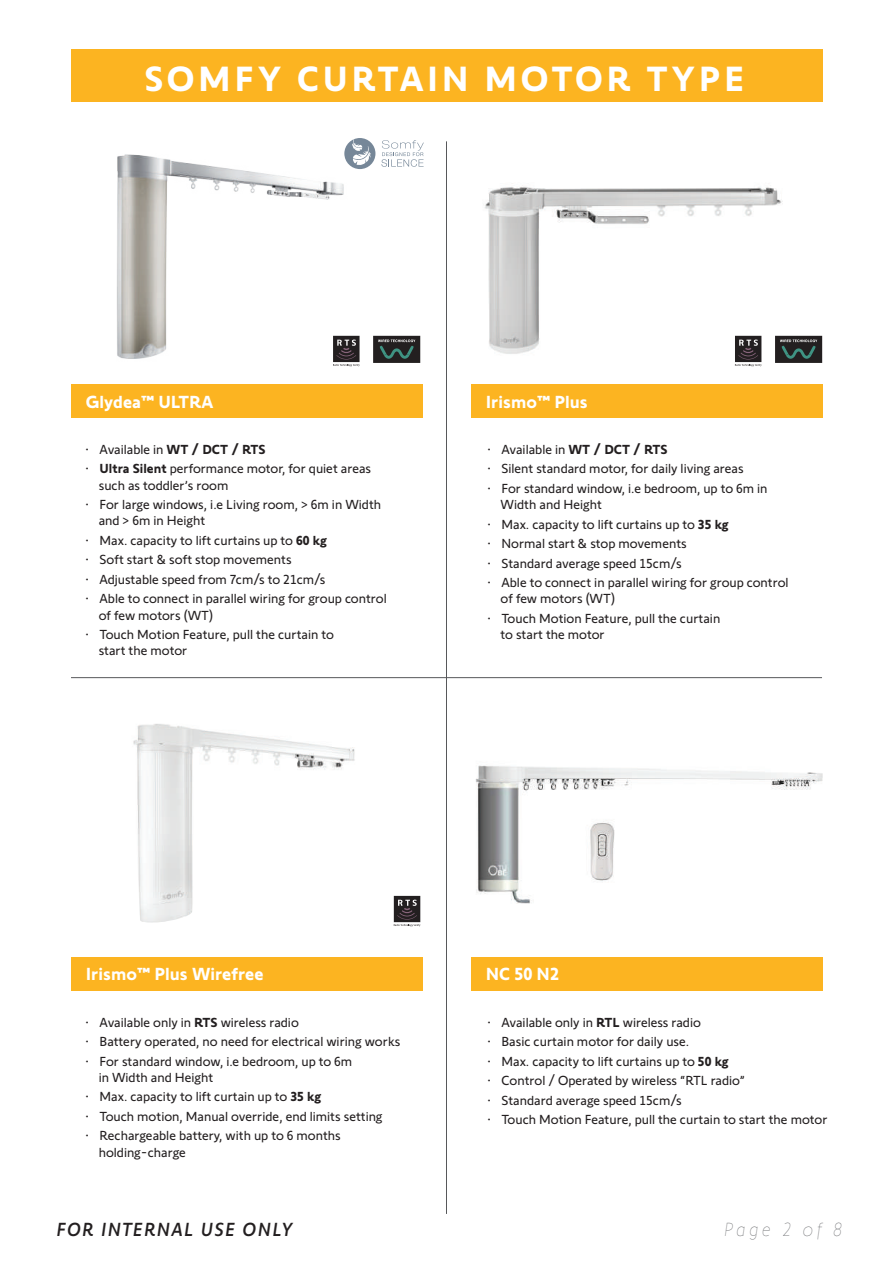
<style>
.page{position:relative;width:893px;height:1263px;background:#fff}
.page>*{position:absolute;margin:0;border:0;box-sizing:border-box;transform-origin:0 0}
.t1{font:700 36px "Somfy Sans";letter-spacing:.1em;color:#fff}
.t2{font:italic 500 19.5px "Somfy Sans";letter-spacing:.065em;color:#231f20}
.t3{font:italic 200 19.5px "Somfy Sans";letter-spacing:.19em;color:#6c6d70}
.t4{font:700 18px "Somfy Sans";color:#fff}
.t5{font:13.5px/19.5px "Somfy Sans";color:#231f20}
.s1{font-weight:700}
</style>
<div class="page">
<div style="left:471px;top:384px;width:351px;height:34px;background:#fcb421"></div>
<div style="left:471px;top:957px;width:351px;height:34px;background:#fcb421"></div>
<div style="left:71px;top:49px;width:751px;height:53px;background:#fcb421"></div>
<div style="left:71px;top:384px;width:351px;height:34px;background:#fcb421"></div>
<hr style="left:71px;top:677px;width:751px;height:1px;background:#57585a">
<img style="left:117px;top:142px;width:235px;height:217px">
<div style="left:71px;top:957px;width:351px;height:34px;background:#fcb421"></div>
<hr style="left:446px;top:141px;width:1px;height:1073px;background:#57585a">
<img style="left:484px;top:185px;width:302px;height:182px">
<div style="left:344px;top:138px;width:31px;height:31px;background:#768798;border-radius:50%"></div>
<svg style="left:352px;top:139px;width:19px;height:27px"></svg>
<svg style="left:381px;top:140px;width:43px;height:27px"></svg>
<svg style="left:333px;top:336px;width:27px;height:4px"></svg>
<svg style="left:333px;top:340px;width:27px;height:26px"></svg>
<div style="left:394px;top:896px;width:26px;height:26px;background:linear-gradient(to right,#231f20,#231f20)"></div>
<svg style="left:394px;top:900px;width:26px;height:26px"></svg>
<div style="left:373px;top:336px;width:47px;height:27px;background:#231f20"></div>
<svg style="left:378px;top:339px;width:37px;height:20px"></svg>
<div style="left:735px;top:336px;width:26px;height:26px;background:linear-gradient(to right,#231f20,#231f20)"></div>
<svg style="left:735px;top:340px;width:26px;height:26px"></svg>
<div style="left:775px;top:336px;width:47px;height:27px;background:#231f20"></div>
<svg style="left:780px;top:339px;width:37px;height:20px"></svg>
<img style="left:475px;top:765px;width:348px;height:138px">
<img style="left:133px;top:724px;width:222px;height:198px">
<h1 class="t1" style="left:144px;top:50px;width:602px">SOMFY CURTAIN MOTOR TYPE</h1>
<h3 class="t4" style="left:86px;top:387px;width:129px">Glydea™ ULTRA</h3>
<p class="t5" style="left:84px;top:438px;width:289px">∙ Available in <span class="s1">WT / DCT / RTS<br></span>∙ <span class="s1">Ultra Silent</span> performance motor, for quiet areas</p>
<p class="t5" style="left:84px;top:474px;width:299px;text-indent:15px">such as toddler’s room<br>∙ For large windows, i.e Living room, &gt; 6m in Width</p>
<p class="t5" style="left:84px;top:509px;width:304px;text-indent:15px">and &gt; 6m in Height<br>∙ Max. capacity to lift curtains up to <span class="s1">60 kg<br></span>∙ Soft start &amp; soft stop movements<br>∙ Adjustable speed from 7cm/s to 21cm/s<br>∙ Able to connect in parallel wiring for group control</p>
<p class="t5" style="left:84px;top:604px;width:252px;text-indent:15px">of few motors (WT)<br>∙ Touch Motion Feature, pull the curtain to</p>
<p class="t5" style="left:99px;top:639px;width:90px">start the motor</p>
<h3 class="t4" style="left:486px;top:387px;width:104px">Irismo™ Plus</h3>
<p class="t5" style="left:486px;top:438px;width:283px">∙ Available in <span class="s1">WT / DCT / RTS<br></span>∙ Silent standard motor, for daily living areas<br>∙ For standard window, i.e bedroom, up to 6m in</p>
<p class="t5" style="left:486px;top:493px;width:304px;text-indent:15px">Width and Height<br>∙ Max. capacity to lift curtains up to <span class="s1">35 kg<br></span>∙ Normal start &amp; stop movements<br>∙ Standard average speed 15cm/s<br>∙ Able to connect in parallel wiring for group control</p>
<p class="t5" style="left:486px;top:587px;width:236px;text-indent:15px">of few motors (WT)<br>∙ Touch Motion Feature, pull the curtain</p>
<p class="t5" style="left:501px;top:623px;width:106px">to start the motor</p>
<h3 class="t4" style="left:86px;top:960px;width:179px">Irismo™ Plus Wirefree</h3>
<h3 class="t4" style="left:486px;top:960px;width:75px">NC 50 N2</h3>
<p class="t5" style="left:84px;top:1011px;width:318px">∙ Available only in <span class="s1">RTS</span> wireless radio<br>∙ Battery operated, no need for electrical wiring works ∙ For standard window, i.e bedroom, up to 6m</p>
<p class="t5" style="left:84px;top:1066px;width:300px;text-indent:15px">in Width and Height<br>∙ Max. capacity to lift curtain up to <span class="s1">35 kg<br></span>∙ Touch motion, Manual override, end limits setting ∙ Rechargeable battery, with up to 6 months</p>
<p class="t5" style="left:99px;top:1141px;width:89px">holding-charge</p>
<p class="t5" style="left:486px;top:1011px;width:343px">∙ Available only in <span class="s1">RTL</span> wireless radio<br>∙ Basic curtain motor for daily use.<br>∙ Max. capacity to lift curtains up to <span class="s1">50 kg<br></span>∙ Control / Operated by wireless “RTL radio”<br>∙ Standard average speed 15cm/s<br>∙ Touch Motion Feature, pull the curtain to start the motor</p>
<h2 class="t2" style="left:56px;top:1214px;width:238px">FOR INTERNAL USE ONLY</h2>
<h2 class="t3" style="left:723px;top:1215px;width:120px">Page 2 of 8</h2>
</div>
